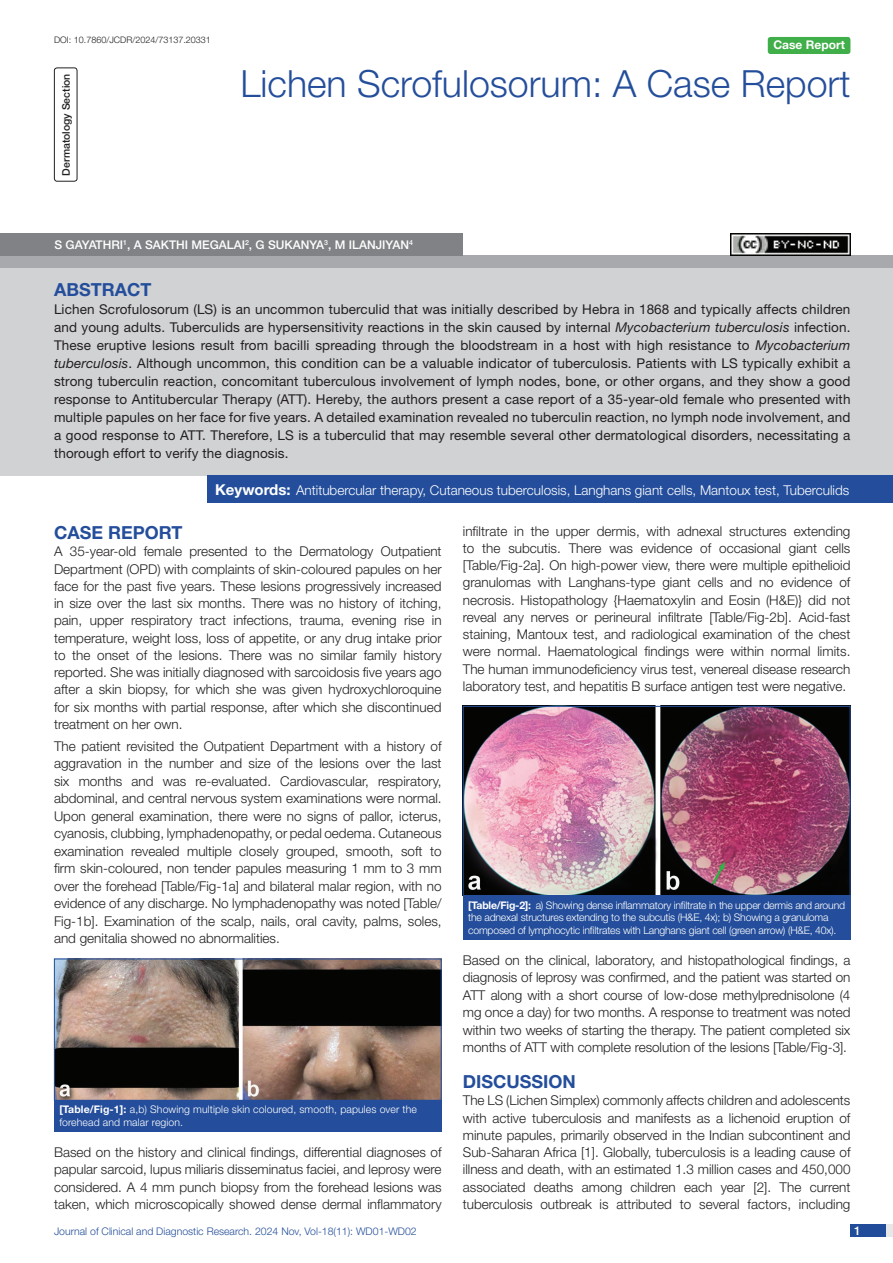
<style>
.page{position:relative;width:893px;height:1263px;background:#fff}
.page>*{position:absolute;margin:0;border:0;box-sizing:border-box;transform-origin:0 0}
.t1{font:300 37.5px "Helvetica Neue";color:#244e9b}
.Heading{font:700 18px "Helvetica Neue";color:#244e9b}
.Abstract_head{font:700 18px "Helvetica Neue";color:#244e9b}
.Body_text{font:300 13.5px/17.2px "Helvetica Neue";color:#231f20;text-align:justify}
.Abstract_Text{font:13.5px/18px "Helvetica Neue";letter-spacing:.01em;color:#231f20;text-align:justify}
.Key_words{font:300 13.5px "Helvetica Neue";color:#fff}
.Author{font:500 12px "Helvetica Neue";color:#fff}
.t2{font:700 12px "Helvetica Neue";color:#fff}
.TABLE_FIG{font:300 10.5px/12.6px "Helvetica Neue";letter-spacing:-.02em;color:#fff}
.TABLE_FIG-2{font:300 10.5px/12.6px "Helvetica Neue";letter-spacing:.01em;color:#fff}
.t3{font:300 10.5px "Helvetica Neue";color:#244e9b}
.section{font:500 10.5px "Helvetica Neue";color:#231f20}
.DOI{font:300 9px "Helvetica Neue";color:#231f20}
.s1{font-style:italic}
.s2{font-weight:700;font-size:15px}
.s3{font-weight:700}
</style>
<div class="page">
<div style="left:850px;top:1224px;width:43px;height:13px;background:#e6e7e9"></div>
<div style="left:850px;top:1224px;width:35px;height:13px;background:#214c99"></div>
<div style="left:54px;top:68px;width:23px;height:114px;border:1px solid #231f20;border-radius:3px"></div>
<div style="left:768px;top:37px;width:82px;height:17px;background:#40ae49;border-radius:3px"></div>
<div style="left:0;top:256px;width:893px;height:12px;background:#a8a9ad"></div>
<div style="left:0;top:233px;width:463px;height:23px;background:#808285"></div>
<div style="left:0;top:268px;width:893px;height:207px;background:#d1d2d4"></div>
<div style="left:207px;top:475px;width:686px;height:28px;background:#244e9b"></div>
<img style="left:56px;top:961px;width:384px;height:138px">
<div style="left:54px;top:959px;width:388px;height:142px;border:1px solid #244e9b"></div>
<div style="left:54px;top:1100px;width:388px;height:31px;background:#244e9b"></div>
<img style="left:465px;top:708px;width:383px;height:186px">
<div style="left:463px;top:706px;width:387px;height:190px;border:1px solid #244e9b"></div>
<div style="left:463px;top:895px;width:387px;height:44px;background:#244e9b"></div>
<img style="left:730px;top:233px;width:120px;height:23px">
<p class="DOI" style="left:54px;top:35px;width:158px">DOI: 10.7860/JCDR/2024/73137.20331</p>
<p class="section" style="left:60px;top:176px;width:103px;rotate:-90deg">DERMATOLOGY SECTION</p>
<p class="t1" style="left:240px;top:61px;width:611px">Lichen Scrofulosorum: A Case Report</p>
<p class="t2" style="left:773px;top:37px;width:73px">Case Report</p>
<p class="Author" style="left:54px;top:238px;width:360px">S GAYATHRI<sup>1</sup>, A SAKTHI MEGALAI<sup>2</sup>, G SUKANYA<sup>3</sup>, M ILANJIYAN<sup>4</sup></p>
<p class="Abstract_head" style="left:54px;top:279px;width:99px">ABSTRACT</p>
<p class="Abstract_Text" style="left:54px;top:300px;width:798px">Lichen Scrofulosorum (LS) is an uncommon tuberculid that was initially described by Hebra in 1868 and typically affects children and young adults. Tuberculids are hypersensitivity reactions in the skin caused by internal <span class="s1">Mycobacterium tuberculosis</span> infection.<br>These eruptive lesions result from bacilli spreading through the bloodstream in a host with high resistance to <span class="s1">Mycobacterium tuberculosis</span>. Although uncommon, this condition can be a valuable indicator of tuberculosis. Patients with LS typically exhibit a strong tuberculin reaction, concomitant tuberculous involvement of lymph nodes, bone, or other organs, and they show a good response to Antitubercular Therapy (ATT). Hereby, the authors present a case report of a 35-year-old female who presented with multiple papules on her face for five years. A detailed examination revealed no tuberculin reaction, no lymph node involvement, and a good response to ATT. Therefore, LS is a tuberculid that may resemble several other dermatological disorders, necessitating a thorough effort to verify the diagnosis.</p>
<p class="Key_words" style="left:215px;top:482px;width:636px"><span class="s2">Keywords:</span> Antitubercular therapy, Cutaneous tuberculosis, Langhans giant cells, Mantoux test, Tuberculids</p>
<p class="Heading" style="left:54px;top:521px;width:130px">CASE REPORT</p>
<p class="Body_text" style="left:54px;top:543px;width:389px">A 35-year-old female presented to the Dermatology Outpatient Department (OPD) with complaints of skin-coloured papules on her face for the past five years. These lesions progressively increased in size over the last six months. There was no history of itching, pain, upper respiratory tract infections, trauma, evening rise in temperature, weight loss, loss of appetite, or any drug intake prior to the onset of the lesions. There was no similar family history reported. She was initially diagnosed with sarcoidosis five years ago after a skin biopsy, for which she was given hydroxychloroquine for six months with partial response, after which she discontinued treatment on her own.</p>
<p class="Body_text" style="left:54px;top:737px;width:389px">The patient revisited the Outpatient Department with a history of aggravation in the number and size of the lesions over the last six months and was re-evaluated. Cardiovascular, respiratory, abdominal, and central nervous system examinations were normal.<br>Upon general examination, there were no signs of pallor, icterus, cyanosis, clubbing, lymphadenopathy, or pedal oedema. Cutaneous examination revealed multiple closely grouped, smooth, soft to firm skin-coloured, non tender papules measuring 1 mm to 3 mm over the forehead [Table/Fig-1a] and bilateral malar region, with no evidence of any discharge. No lymphadenopathy was noted [Table/ Fig-1b]. Examination of the scalp, nails, oral cavity, palms, soles, and genitalia showed no abnormalities.</p>
<p class="TABLE_FIG-2" style="left:59px;top:1103px;width:359px"><span class="s3">[Table/Fig-1]:</span> a,b) Showing multiple skin coloured, smooth, papules over the forehead and malar region.</p>
<p class="Body_text" style="left:54px;top:1143px;width:389px">Based on the history and clinical findings, differential diagnoses of papular sarcoid, lupus miliaris disseminatus faciei, and leprosy were considered. A 4 mm punch biopsy from the forehead lesions was taken, which microscopically showed dense dermal inflammatory</p>
<p class="Body_text" style="left:463px;top:522px;width:389px">infiltrate in the upper dermis, with adnexal structures extending to the subcutis. There was evidence of occasional giant cells [Table/Fig-2a]. On high-power view, there were multiple epithelioid granulomas with Langhans-type giant cells and no evidence of necrosis. Histopathology {Haematoxylin and Eosin (H&amp;E)} did not reveal any nerves or perineural infiltrate [Table/Fig-2b]. Acid-fast staining, Mantoux test, and radiological examination of the chest were normal. Haematological findings were within normal limits.<br>The human immunodeficiency virus test, venereal disease research laboratory test, and hepatitis B surface antigen test were negative.</p>
<p class="TABLE_FIG" style="left:468px;top:898px;width:378px"><span class="s3">[Table/Fig-2]:</span> a) Showing dense inflammatory infiltrate in the upper dermis and around the adnexal structures extending to the subcutis (H&amp;E, 4x); b) Showing a granuloma composed of lymphocytic infiltrates with Langhans giant cell (green arrow) (H&amp;E, 40x).</p>
<p class="Body_text" style="left:463px;top:951px;width:389px">Based on the clinical, laboratory, and histopathological findings, a diagnosis of leprosy was confirmed, and the patient was started on ATT along with a short course of low-dose methylprednisolone (4 mg once a day) for two months. A response to treatment was noted within two weeks of starting the therapy. The patient completed six months of ATT with complete resolution of the lesions [Table/Fig-3].</p>
<p class="Heading" style="left:463px;top:1070px;width:115px">DISCUSSION</p>
<p class="Body_text" style="left:463px;top:1091px;width:389px">The LS (Lichen Simplex) commonly affects children and adolescents with active tuberculosis and manifests as a lichenoid eruption of minute papules, primarily observed in the Indian subcontinent and Sub-Saharan Africa [1]. Globally, tuberculosis is a leading cause of illness and death, with an estimated 1.3 million cases and 450,000 associated deaths among children each year [2]. The current tuberculosis outbreak is attributed to several factors, including</p>
<p class="t3" style="left:54px;top:1225px;width:364px">Journal of Clinical and Diagnostic Research. 2024 Nov, Vol-18(11): WD01-WD02</p>
<p class="Author" style="left:854px;top:1223px;width:8px">1</p>
</div>
